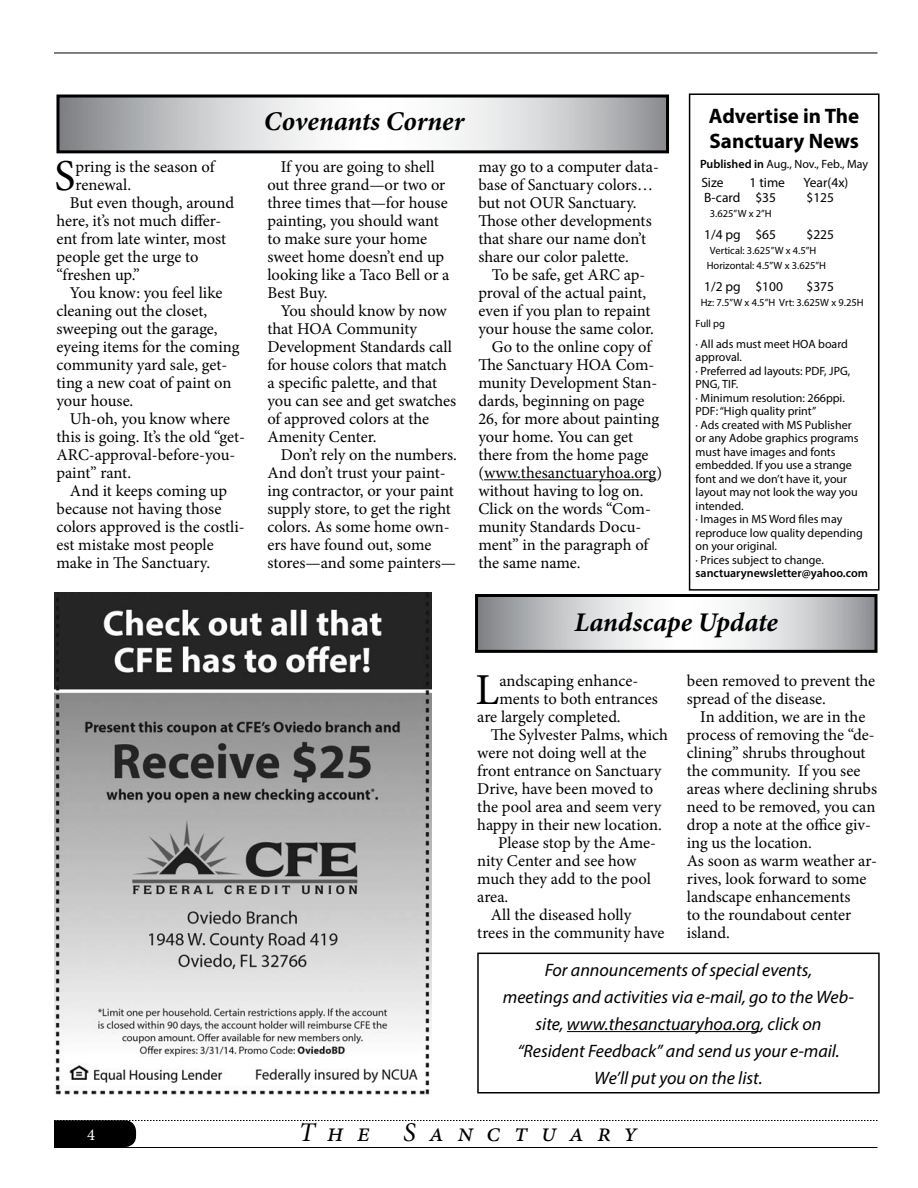
<style>
.page{position:relative;width:918px;height:1188px;background:#fff}
.page>*{position:absolute;margin:0;border:0;box-sizing:border-box;transform-origin:0 0}
.t1{font:44.25px "Minion Pro";color:#000}
.t2{font:italic 700 27px "Minion Pro";color:#000}
.t3{font:italic 27px "Minion Pro";letter-spacing:.5em;color:#000}
.t4{font:700 21px/25.2px "Myriad Pro";color:#000}
.t5{font:italic 18px/27px "Myriad Pro";color:#000;text-align:center}
.t6{font:16.5px/18px "Minion Pro";letter-spacing:-.005em;color:#000}
.t7{font:16.5px "Minion Pro";color:#fff}
.t8{font:13.5px "Myriad Pro";color:#000}
.t9{font:12px/13.5px "Myriad Pro";color:#000}
.t10{font:600 12px "Myriad Pro";color:#000}
.t11{font:10.5px/15px "Myriad Pro";color:#000}
.s1{font-weight:600}
</style>
<div class="page">
<hr style="left:54px;top:1147px;width:824px;height:1px;background:#000">
<svg style="left:54px;top:1120px;width:823px;height:27px"></svg>
<hr style="left:54px;top:53px;width:824px;height:1px;background:#000">
<svg style="left:479px;top:598px;width:395px;height:51px"></svg>
<div style="left:475px;top:594px;width:403px;height:59px;border:3px solid #000"></div>
<hr style="left:567px;top:1031px;width:193px;height:1px;background:#000">
<div style="left:477px;top:953px;width:403px;height:141px;border:2px solid #000"></div>
<img style="left:54px;top:592px;width:378px;height:503px">
<div style="left:689px;top:93px;width:191px;height:498px;border:2px solid #000"></div>
<svg style="left:60px;top:99px;width:605px;height:50px"></svg>
<div style="left:56px;top:95px;width:613px;height:58px;border:3px solid #000"></div>
<hr style="left:484px;top:479px;width:172px;height:1px;background:#000">
<h1 class="t1" style="left:55px;top:146px;width:22px">S</h1>
<p class="t6" style="left:76px;top:158px;width:141px">pring is the season of</p>
<p class="t6" style="left:76px;top:176px;width:57px">renewal.</p>
<p class="t6" style="left:70px;top:194px;width:166px">But even though, around</p>
<p class="t6" style="left:56px;top:212px;width:167px">here, it’s not much differ-</p>
<p class="t6" style="left:56px;top:230px;width:171px">ent from late winter, most</p>
<p class="t6" style="left:56px;top:248px;width:144px">people get the urge to</p>
<p class="t6" style="left:56px;top:266px;width:85px">“freshen up.”</p>
<p class="t6" style="left:70px;top:284px;width:154px">You know: you feel like</p>
<p class="t6" style="left:56px;top:302px;width:152px">cleaning out the closet,</p>
<p class="t6" style="left:56px;top:320px;width:163px">sweeping out the garage,</p>
<p class="t6" style="left:56px;top:338px;width:184px">eyeing items for the coming</p>
<p class="t6" style="left:56px;top:356px;width:172px">community yard sale, get-</p>
<p class="t6" style="left:56px;top:374px;width:177px">ting a new coat of paint on</p>
<p class="t6" style="left:56px;top:392px;width:78px">your house.</p>
<p class="t6" style="left:70px;top:410px;width:162px">Uh-oh, you know where</p>
<p class="t6" style="left:56px;top:428px;width:190px">this is going. It’s the old “get-</p>
<p class="t6" style="left:56px;top:446px;width:180px">ARC-approval-before-you-</p>
<p class="t6" style="left:56px;top:464px;width:76px">paint” rant.</p>
<p class="t6" style="left:70px;top:482px;width:159px">And it keeps coming up</p>
<p class="t6" style="left:56px;top:500px;width:166px">because not having those</p>
<p class="t6" style="left:56px;top:518px;width:190px">colors approved is the costli-</p>
<p class="t6" style="left:56px;top:536px;width:159px">est mistake most people</p>
<p class="t6" style="left:56px;top:554px;width:155px">make in The Sanctuary.</p>
<h2 class="t2" style="left:264px;top:102px;width:202px">Covenants Corner</h2>
<p class="t6" style="left:267px;top:158px;width:184px;text-indent:13px">If you are going to shell out three grand—or two or three times that—for house painting, you should want to make sure your home sweet home doesn’t end up looking like a Taco Bell or a<br>Best Buy.</p>
<p class="t6" style="left:267px;top:302px;width:190px;text-indent:13px">You should know by now that HOA Community<br>Development Standards call for house colors that match a specific palette, and that you can see and get swatches of approved colors at the<br>Amenity Center.</p>
<p class="t6" style="left:267px;top:446px;width:191px;text-indent:13px">Don’t rely on the numbers.<br>And don’t trust your paint&shy;ing contractor, or your paint supply store, to get the right colors. As some home own&shy;ers have found out, some stores—and some painters—</p>
<p class="t6" style="left:478px;top:158px;width:182px">may go to a computer data&shy;base of Sanctuary colors… but not OUR Sanctuary.<br>Those other developments that share our name don’t share our color palette.</p>
<p class="t6" style="left:492px;top:266px;width:155px">To be safe, get ARC ap-</p>
<p class="t6" style="left:478px;top:284px;width:169px">proval of the actual paint,</p>
<p class="t6" style="left:478px;top:302px;width:174px">even if you plan to repaint</p>
<p class="t6" style="left:478px;top:320px;width:177px">your house the same color.</p>
<p class="t6" style="left:492px;top:338px;width:161px">Go to the online copy of</p>
<p class="t6" style="left:478px;top:356px;width:178px">The Sanctuary HOA Com-</p>
<p class="t6" style="left:478px;top:374px;width:180px">munity Development Stan-</p>
<p class="t6" style="left:478px;top:392px;width:168px">dards, beginning on page</p>
<p class="t6" style="left:478px;top:410px;width:182px">26, for more about painting</p>
<p class="t6" style="left:478px;top:428px;width:156px">your home. You can get</p>
<p class="t6" style="left:478px;top:446px;width:172px">there from the home page</p>
<p class="t6" style="left:478px;top:464px;width:185px">(www.thesanctuaryhoa.org)</p>
<p class="t6" style="left:478px;top:482px;width:167px">without having to log on.</p>
<p class="t6" style="left:478px;top:500px;width:174px">Click on the words “Com-</p>
<p class="t6" style="left:478px;top:518px;width:165px">munity Standards Docu-</p>
<p class="t6" style="left:478px;top:536px;width:172px">ment” in the paragraph of</p>
<p class="t6" style="left:478px;top:554px;width:104px">the same name.</p>
<p class="t4" style="left:709px;top:102px;width:152px">Advertise in The<br>Sanctuary News</p>
<p class="t9" style="left:700px;top:157px;width:170px"><span class="s1">Published in</span> Aug., Nov., Feb., May</p>
<p class="t8" style="left:701px;top:174px;width:24px">Size</p>
<p class="t8" style="left:750px;top:174px;width:37px">1 time</p>
<p class="t8" style="left:804px;top:174px;width:46px">Year(4x)</p>
<p class="t8" style="left:704px;top:189px;width:73px">B-card $35</p>
<p class="t8" style="left:806px;top:189px;width:29px">$125</p>
<p class="t11" style="left:710px;top:206px;width:63px">3.625”W x 2”H</p>
<p class="t8" style="left:704px;top:226px;width:73px">1/4 pg $65</p>
<p class="t8" style="left:806px;top:226px;width:29px">$225</p>
<p class="t11" style="left:707px;top:243px;width:121px;text-indent:3px">Vertical: 3.625”W x 4.5”H<br>Horizontal: 4.5”W x 3.625”H</p>
<p class="t8" style="left:704px;top:278px;width:80px">1/2 pg $100</p>
<p class="t8" style="left:806px;top:278px;width:29px">$375</p>
<p class="t11" style="left:696px;top:291px;width:170px;line-height:21.8px;text-indent:5px">Hz: 7.5”W x 4.5”H Vrt: 3.625W x 9.25H<br>Full pg</p>
<p class="t9" style="left:696px;top:337px;width:169px">· All ads must meet HOA board approval.<br>· Preferred ad layouts: PDF, JPG,<br>PNG, TIF.<br>· Minimum resolution: 266ppi.<br>PDF: “High quality print”<br>· Ads created with MS Publisher or any Adobe graphics programs must have images and fonts embedded. If you use a strange font and we don’t have it, your layout may not look the way you intended.<br>· Images in MS Word files may reproduce low quality depending on your original.<br>· Prices subject to change.</p>
<p class="t10" style="left:696px;top:565px;width:174px">sanctuarynewsletter@yahoo.com</p>
<h2 class="t2" style="left:575px;top:603px;width:205px">Landscape Update</h2>
<h1 class="t1" style="left:476px;top:660px;width:25px">L</h1>
<p class="t6" style="left:499px;top:672px;width:140px">andscaping enhance-</p>
<p class="t6" style="left:687px;top:672px;width:190px">been removed to prevent the spread of the disease.</p>
<p class="t6" style="left:687px;top:708px;width:192px;text-indent:13px">In addition, we are in the process of removing the “de&shy;clining” shrubs throughout the community. If you see areas where declining shrubs need to be removed, you can drop a note at the office giv&shy;ing us the location.<br>As soon as warm weather ar&shy;rives, look forward to some landscape enhancements<br>to the roundabout center island.</p>
<p class="t5" style="left:503px;top:956px;width:353px">For announcements of special events,<br>meetings and activities via e-mail, go to the Web&shy;site, www.thesanctuaryhoa.org, click on “Resident Feedback” and send us your e-mail.<br>We’ll put you on the list.</p>
<p class="t6" style="left:499px;top:690px;width:160px">ments to both entrances</p>
<p class="t6" style="left:477px;top:708px;width:145px">are largely completed.</p>
<p class="t6" style="left:491px;top:726px;width:179px">The Sylvester Palms, which</p>
<p class="t6" style="left:477px;top:744px;width:171px">were not doing well at the</p>
<p class="t6" style="left:477px;top:762px;width:186px">front entrance on Sanctuary</p>
<p class="t6" style="left:477px;top:780px;width:177px">Drive, have been moved to</p>
<p class="t6" style="left:477px;top:798px;width:186px">the pool area and seem very</p>
<p class="t6" style="left:477px;top:816px;width:186px">happy in their new location.</p>
<p class="t6" style="left:498px;top:834px;width:159px">Please stop by the Ame-</p>
<p class="t6" style="left:477px;top:852px;width:161px">nity Center and see how</p>
<p class="t6" style="left:477px;top:870px;width:175px">much they add to the pool</p>
<p class="t6" style="left:477px;top:888px;width:33px">area.</p>
<p class="t6" style="left:491px;top:906px;width:142px">All the diseased holly</p>
<p class="t6" style="left:477px;top:924px;width:189px">trees in the community have</p>
<p class="t7" style="left:87px;top:1123px;width:9px">4</p>
<h2 class="t3" style="left:299px;top:1114px;width:340px">The Sanctuary</h2>
</div>
